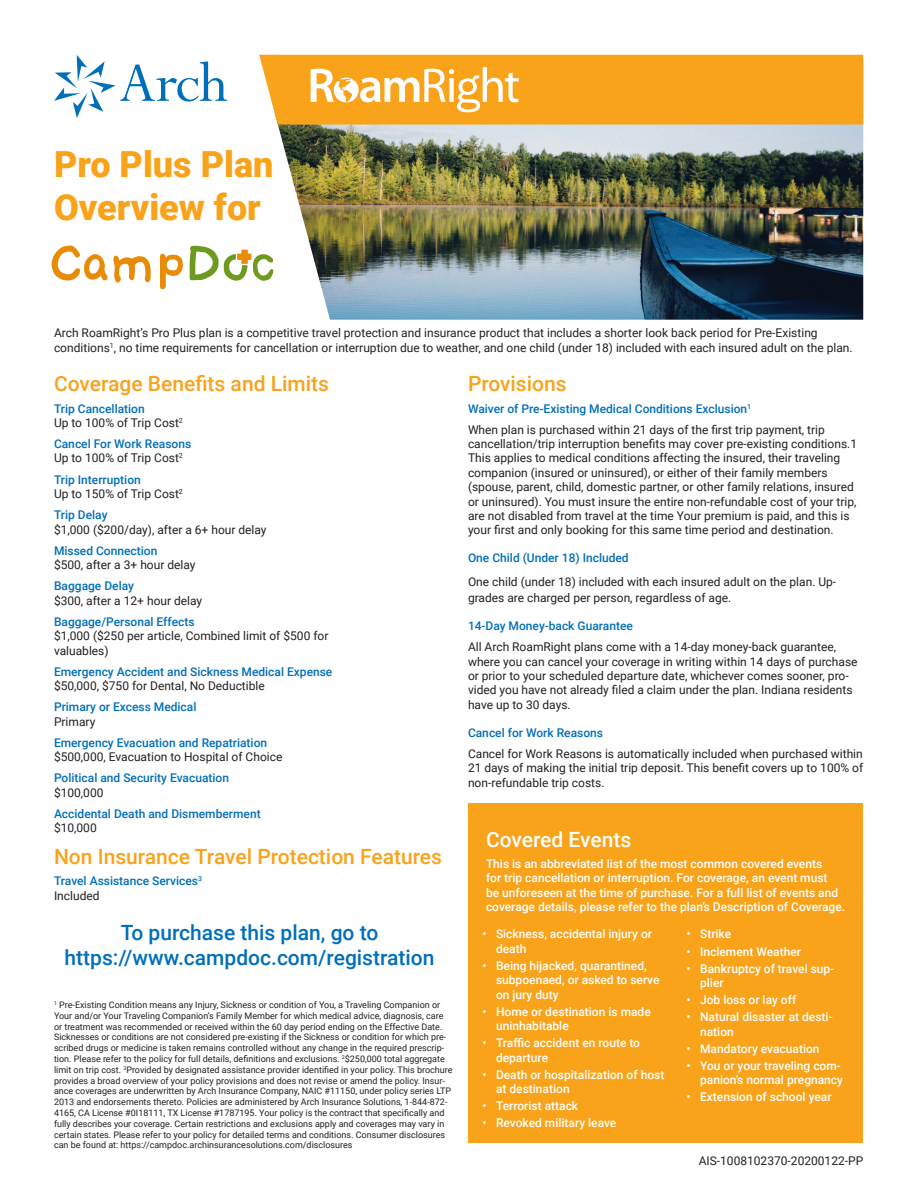
<style>
.page{position:relative;width:918px;height:1188px;background:#fff}
.page>*{position:absolute;margin:0;border:0;box-sizing:border-box;transform-origin:0 0}
.t1{font:900 36px "Roboto";color:#f9a31b}
.t2{font:500 21px "Roboto";color:#f9a31b}
.t3{font:500 21px/25.2px "Roboto";color:#006fba;text-align:center}
.t4{font:500 21px "Roboto";color:#fff}
.Copy{font:12px/14.4px "Roboto";color:#231f20}
.Copy-2{font:500 12px/14.4px "Roboto";color:#fff}
.Copy-3{font:500 12px/14.4px "Roboto";color:#006fba}
.Small_Footer_Font{font:9px/10.8px "Roboto";color:#231f20}
.s1{font-weight:500;color:#006fba}
.s2{font-weight:400;color:#231f20}
</style>
<div class="page">
<img style="left:273px;top:125px;width:590px;height:195px">
<svg style="left:259px;top:55px;width:604px;height:70px;background:#f9ab2f"></svg>
<svg style="left:54px;top:55px;width:173px;height:63px"></svg>
<svg style="left:52px;top:246px;width:55px;height:35px"></svg>
<svg style="left:113px;top:255px;width:38px;height:28px"></svg>
<svg style="left:160px;top:254px;width:23px;height:35px"></svg>
<svg style="left:190px;top:246px;width:83px;height:35px"></svg>
<div style="left:468px;top:804px;width:394px;height:339px;background:#f9a31b"></div>
<p class="t1" style="left:54px;top:139px;width:221px">Pro Plus Plan</p>
<p class="t1" style="left:54px;top:182px;width:208px">Overview for</p>
<p class="Copy" style="left:54px;top:325px;width:800px">Arch RoamRight’s Pro Plus plan is a competitive travel protection and insurance product that includes a shorter look back period for Pre-Existing conditions<sup>1</sup>, no time requirements for cancellation or interruption due to weather, and one child (under 18) included with each insured adult on the plan.</p>
<h2 class="t2" style="left:468px;top:369px;width:100px">Provisions</h2>
<h3 class="Copy-3" style="left:468px;top:401px;width:285px">Waiver of Pre-Existing Medical Conditions Exclusion<sup>1</sup></h3>
<p class="Copy" style="left:468px;top:422px;width:391px">When plan is purchased within 21 days of the first trip payment, trip cancellation/trip interruption benefits may cover pre-existing conditions.1<br>This applies to medical conditions affecting the insured, their traveling companion (insured or uninsured), or either of their family members (spouse, parent, child, domestic partner, or other family relations, insured or uninsured). You must insure the entire non-refundable cost of your trip, are not disabled from travel at the time Your premium is paid, and this is your first and only booking for this same time period and destination.</p>
<p class="Copy-3" style="left:468px;top:550px;width:162px">One Child (Under 18) Included</p>
<p class="Copy" style="left:468px;top:573px;width:370px;line-height:16.5px">One child (under 18) included with each insured adult on the plan. Up&shy;grades are charged per person, regardless of age.</p>
<p class="Copy-3" style="left:468px;top:618px;width:167px">14-Day Money-back Guarantee</p>
<p class="Copy" style="left:468px;top:639px;width:391px">All Arch RoamRight plans come with a 14-day money-back guarantee, where you can cancel your coverage in writing within 14 days of purchase or prior to your scheduled departure date, whichever comes sooner, pro&shy;vided you have not already filed a claim under the plan. Indiana residents have up to 30 days.</p>
<p class="Copy-3" style="left:468px;top:725px;width:137px">Cancel for Work Reasons</p>
<p class="Copy" style="left:468px;top:746px;width:397px;text-align:justify">Cancel for Work Reasons is automatically included when purchased within 21 days of making the initial trip deposit. This benefit covers up to 100% of non-refundable trip costs.</p>
<h2 class="t2" style="left:54px;top:369px;width:276px">Coverage Benefits and Limits</h2>
<h3 class="Copy" style="left:54px;top:401px;width:130px"><span class="s1">Trip Cancellation<br></span>Up to 100% of Trip Cost<sup>2</sup></h3>
<h3 class="Copy-3" style="left:54px;top:436px;width:139px">Cancel For Work Reasons<br><span class="s2">Up to 100% of Trip Cost</span><sup>2</sup></h3>
<h3 class="Copy" style="left:54px;top:472px;width:130px"><span class="s1">Trip Interruption<br></span>Up to 150% of Trip Cost<sup>2</sup></h3>
<h3 class="Copy" style="left:54px;top:507px;width:214px"><span class="s1">Trip Delay<br></span>$1,000 ($200/day), after a 6+ hour delay</h3>
<h3 class="Copy" style="left:54px;top:543px;width:143px"><span class="s1">Missed Connection<br></span>$500, after a 3+ hour delay</h3>
<h3 class="Copy" style="left:54px;top:578px;width:150px"><span class="s1">Baggage Delay<br></span>$300, after a 12+ hour delay</h3>
<h3 class="Copy" style="left:54px;top:614px;width:276px"><span class="s1">Baggage/Personal Effects<br></span>$1,000 ($250 per article, Combined limit of $500 for valuables)</h3>
<h3 class="Copy-3" style="left:54px;top:664px;width:280px">Emergency Accident and Sickness Medical Expense <span class="s2">$50,000, $750 for Dental, No Deductible</span></h3>
<h3 class="Copy-3" style="left:54px;top:699px;width:144px">Primary or Excess Medical<br><span class="s2">Primary</span></h3>
<h3 class="Copy" style="left:54px;top:735px;width:230px"><span class="s1">Emergency Evacuation and Repatriation </span>$500,000, Evacuation to Hospital of Choice</h3>
<h3 class="Copy-3" style="left:54px;top:770px;width:177px">Political and Security Evacuation <span class="s2">$100,000</span></h3>
<h3 class="Copy-3" style="left:54px;top:806px;width:208px">Accidental Death and Dismemberment <span class="s2">$10,000</span></h3>
<h2 class="t2" style="left:54px;top:842px;width:390px">Non Insurance Travel Protection Features</h2>
<h3 class="Copy-3" style="left:54px;top:874px;width:150px">Travel Assistance Services<sup>3<br></sup><span class="s2">Included</span></h3>
<h2 class="t4" style="left:486px;top:825px;width:147px">Covered Events</h2>
<p class="Copy-2" style="left:486px;top:856px;width:361px">This is an abbreviated list of the most common covered events<br>for trip cancellation or interruption. For coverage, an event must<br>be unforeseen at the time of purchase. For a full list of events and coverage details, please refer to the plan’s Description of Coverage.</p>
<p class="Copy-2" style="left:496px;top:927px;width:158px;text-indent:-14px">• Sickness, accidental injury or death</p>
<p class="Copy-2" style="left:496px;top:958px;width:165px;text-indent:-14px">• Being hijacked, quarantined, subpoenaed, or asked to serve on jury duty</p>
<p class="Copy-2" style="left:496px;top:1004px;width:156px;text-indent:-14px">• Home or destination is made uninhabitable</p>
<p class="Copy-2" style="left:496px;top:1035px;width:146px;text-indent:-14px">• Traffic accident en route to departure</p>
<p class="Copy-2" style="left:496px;top:1067px;width:170px;text-indent:-14px">• Death or hospitalization of host at destination</p>
<p class="Copy-2" style="left:483px;top:1098px;width:97px">• Terrorist attack</p>
<p class="Copy-2" style="left:483px;top:1116px;width:135px">• Revoked military leave</p>
<h2 class="t3" style="left:65px;top:919px;width:371px">To purchase this plan, go to https://www.campdoc.com/registration</h2>
<p class="Copy-2" style="left:687px;top:927px;width:46px">• Strike</p>
<p class="Copy-2" style="left:687px;top:944px;width:116px">• Inclement Weather</p>
<p class="Copy-2" style="left:700px;top:961px;width:136px;text-indent:-14px">• Bankruptcy of travel sup&shy;plier</p>
<p class="Copy-2" style="left:687px;top:992px;width:111px">• Job loss or lay off</p>
<p class="Copy-2" style="left:700px;top:1009px;width:134px;text-indent:-14px">• Natural disaster at desti&shy;nation</p>
<p class="Copy-2" style="left:687px;top:1041px;width:134px">• Mandatory evacuation</p>
<p class="Copy-2" style="left:687px;top:1058px;width:158px;text-align:right">• You or your traveling com&shy;panion’s normal pregnancy</p>
<p class="Copy-2" style="left:687px;top:1089px;width:147px">• Extension of school year</p>
<p class="Small_Footer_Font" style="left:54px;top:999px;width:400px"><sup>1</sup> Pre-Existing Condition means any Injury, Sickness or condition of You, a Traveling Companion or Your and/or Your Traveling Companion’s Family Member for which medical advice, diagnosis, care or treatment was recommended or received within the 60 day period ending on the Effective Date.<br>Sicknesses or conditions are not considered pre-existing if the Sickness or condition for which pre&shy;scribed drugs or medicine is taken remains controlled without any change in the required prescrip&shy;tion. Please refer to the policy for full details, definitions and exclusions. <sup>2</sup>$250,000 total aggregate limit on trip cost. <sup>3</sup>Provided by designated assistance provider identified in your policy. This brochure provides a broad overview of your policy provisions and does not revise or amend the policy. Insur&shy;ance coverages are underwritten by Arch Insurance Company, NAIC #11150, under policy series LTP 2013 and endorsements thereto. Policies are administered by Arch Insurance Solutions, 1-844-872- 4165, CA License #0I18111, TX License #1787195. Your policy is the contract that specifically and fully describes your coverage. Certain restrictions and exclusions apply and coverages may vary in certain states. Please refer to your policy for detailed terms and conditions. Consumer disclosures can be found at: https://campdoc.archinsurancesolutions.com/disclosures</p>
<p class="Copy" style="left:699px;top:1153px;width:166px">AIS-1008102370-20200122-PP</p>
</div>
